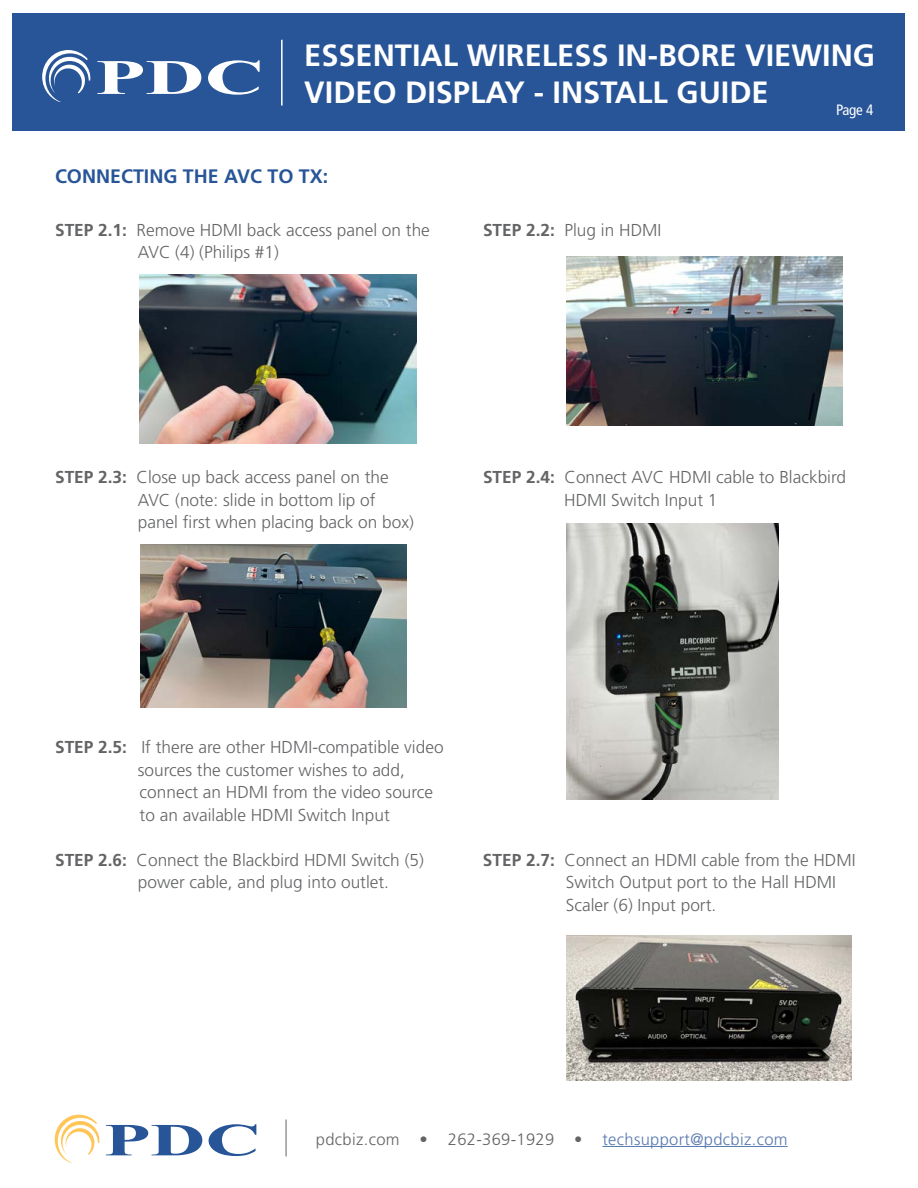
<style>
.page{position:relative;width:918px;height:1188px;background:#fff}
.page>*{position:absolute;margin:0;border:0;box-sizing:border-box;transform-origin:0 0}
.t1{font:700 30.75px/36.9px "Frutiger LT Std";color:#fff}
.t2{font:700 19.5px "Frutiger LT Std";color:#285597}
.t3{font:300 17.25px/22.5px "Frutiger LT Std";color:#636466}
.t4{font:300 16.5px "Frutiger";letter-spacing:.02em;color:#636466}
.t5{font:condensed 15px "Frutiger LT Std";color:#fff}
.s1{font-weight:700}
.s2{color:#5879b0}
</style>
<div class="page">
<div style="left:12px;top:14px;width:892px;height:117px;background:#285597"></div>
<svg style="left:106px;top:1125px;width:96px;height:30px"></svg>
<svg style="left:209px;top:1124px;width:47px;height:32px"></svg>
<svg style="left:55px;top:1115px;width:45px;height:48px"></svg>
<hr style="left:286px;top:1120px;width:1px;height:36px;background:#636466">
<hr style="left:602px;top:1146px;width:186px;height:1px;background:#5879b0">
<svg style="left:97px;top:61px;width:104px;height:33px"></svg>
<svg style="left:208px;top:60px;width:52px;height:35px"></svg>
<svg style="left:42px;top:50px;width:49px;height:52px"></svg>
<hr style="left:281px;top:40px;width:2px;height:66px;background:#fff">
<img style="left:140px;top:275px;width:277px;height:168px">
<img style="left:566px;top:257px;width:277px;height:168px">
<img style="left:141px;top:545px;width:266px;height:162px">
<img style="left:566px;top:523px;width:213px;height:276px">
<img style="left:566px;top:935px;width:285px;height:146px">
<h1 class="t1" style="left:304px;top:37px;width:572px">ESSENTIAL WIRELESS IN-BORE VIEWING<br>VIDEO DISPLAY - INSTALL GUIDE</h1>
<p class="t5" style="left:836px;top:101px;width:39px">Page 4</p>
<p class="t2" style="left:55px;top:165px;width:275px">CONNECTING THE AVC TO TX:</p>
<p class="t3" style="left:138px;top:219px;width:294px;text-indent:-83px"><span class="s1">STEP 2.1:</span> Remove HDMI back access panel on the<br>AVC (4) (Philips #1)</p>
<p class="t3" style="left:483px;top:219px;width:180px"><span class="s1">STEP 2.2:</span> Plug in HDMI</p>
<p class="t3" style="left:138px;top:466px;width:278px;text-indent:-83px"><span class="s1">STEP 2.3:</span> Close up back access panel on the<br>AVC (note: slide in bottom lip of panel first when placing back on box)</p>
<p class="t3" style="left:564px;top:466px;width:283px;text-indent:-81px"><span class="s1">STEP 2.4:</span> Connect AVC HDMI cable to Blackbird<br>HDMI Switch Input 1</p>
<p class="t3" style="left:138px;top:736px;width:307px;text-indent:-83px"><span class="s1">STEP 2.5:</span> If there are other HDMI-compatible video sources the customer wishes to add, connect an HDMI from the video source to an available HDMI Switch Input</p>
<p class="t3" style="left:138px;top:849px;width:288px;text-indent:-83px"><span class="s1">STEP 2.6:</span> Connect the Blackbird HDMI Switch (5) power cable, and plug into outlet.</p>
<p class="t3" style="left:566px;top:849px;width:291px;text-indent:-83px"><span class="s1">STEP 2.7:</span> Connect an HDMI cable from the HDMI<br>Switch Output port to the Hall HDMI<br>Scaler (6) Input port.</p>
<p class="t4" style="left:316px;top:1130px;width:473px">pdcbiz.com • 262-369-1929 • <span class="s2">techsupport@pdcbiz.com</span></p>
</div>
